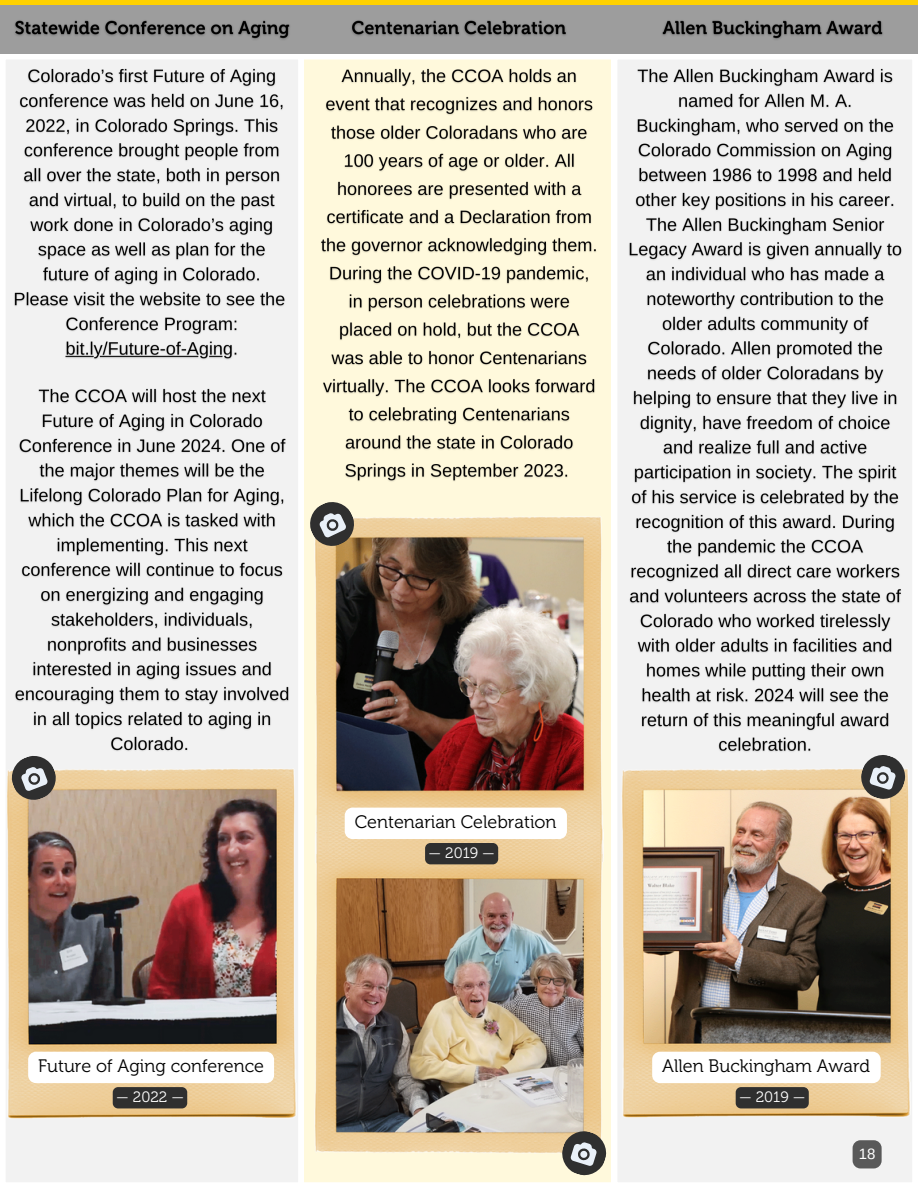
<style>
.page{position:relative;width:918px;height:1188px;background:#fff}
.page>*{position:absolute;margin:0;border:0;box-sizing:border-box;transform-origin:0 0}
.t1{font:18px "Museo 300";color:#000}
.t2{font:15px "Museo 300";color:#fff}
.t3{font:15px "Arimo";color:#fff}
</style>
<div class="page">
<div style="left:304px;top:59px;width:307px;height:1123px;background:#fff9dc"></div>
<div style="left:6px;top:60px;width:292px;height:1122px;background:#f2f2f2"></div>
<div style="left:618px;top:60px;width:294px;height:1122px;background:#f2f2f2"></div>
<div style="left:853px;top:1140px;width:29px;height:28px;background:#595959;border-radius:8px"></div>
<div style="left:0;top:0;width:918px;height:6px;background:#ffd100"></div>
<div style="left:0;top:6px;width:918px;height:48px;background:#9d9d9d"></div>
<img style="left:622px;top:769px;width:289px;height:349px">
<img style="left:7px;top:769px;width:289px;height:350px">
<img style="left:625px;top:64px;width:280px;height:696px">
<img style="left:12px;top:385px;width:281px;height:374px">
<svg style="left:856px;top:749px;width:55px;height:55px"></svg>
<img style="left:314px;top:516px;width:290px;height:317px">
<img style="left:314px;top:833px;width:290px;height:320px">
<svg style="left:345px;top:808px;width:222px;height:31px"></svg>
<div style="left:425px;top:843px;width:73px;height:21px;background:#2f2f2f;border-radius:5px"></div>
<svg style="left:6px;top:750px;width:56px;height:56px"></svg>
<svg style="left:304px;top:495px;width:57px;height:58px;background:#a9a18c"></svg>
<svg style="left:557px;top:1126px;width:54px;height:55px;background:#a8a394"></svg>
<img style="left:15px;top:20px;width:275px;height:20px">
<img style="left:10px;top:64px;width:288px;height:300px">
<img style="left:351px;top:20px;width:215px;height:16px">
<img style="left:662px;top:20px;width:221px;height:20px">
<img style="left:318px;top:65px;width:282px;height:421px">
<svg style="left:652px;top:1052px;width:229px;height:31px"></svg>
<svg style="left:28px;top:1052px;width:246px;height:31px"></svg>
<div style="left:113px;top:1087px;width:74px;height:21px;background:#2f2f2f;border-radius:5px"></div>
<div style="left:736px;top:1087px;width:73px;height:21px;background:#2f2f2f;border-radius:5px"></div>
<p class="t1" style="left:355px;top:811px;width:203px">Centenarian Celebration</p>
<p class="t2" style="left:429px;top:844px;width:68px">— 2019 —</p>
<p class="t1" style="left:38px;top:1056px;width:227px">Future of Aging conference</p>
<p class="t1" style="left:662px;top:1056px;width:209px">Allen Buckingham Award</p>
<p class="t2" style="left:116px;top:1088px;width:69px">— 2022 —</p>
<p class="t2" style="left:739px;top:1088px;width:68px">— 2019 —</p>
<p class="t3" style="left:859px;top:1146px;width:18px">18</p>
</div>
